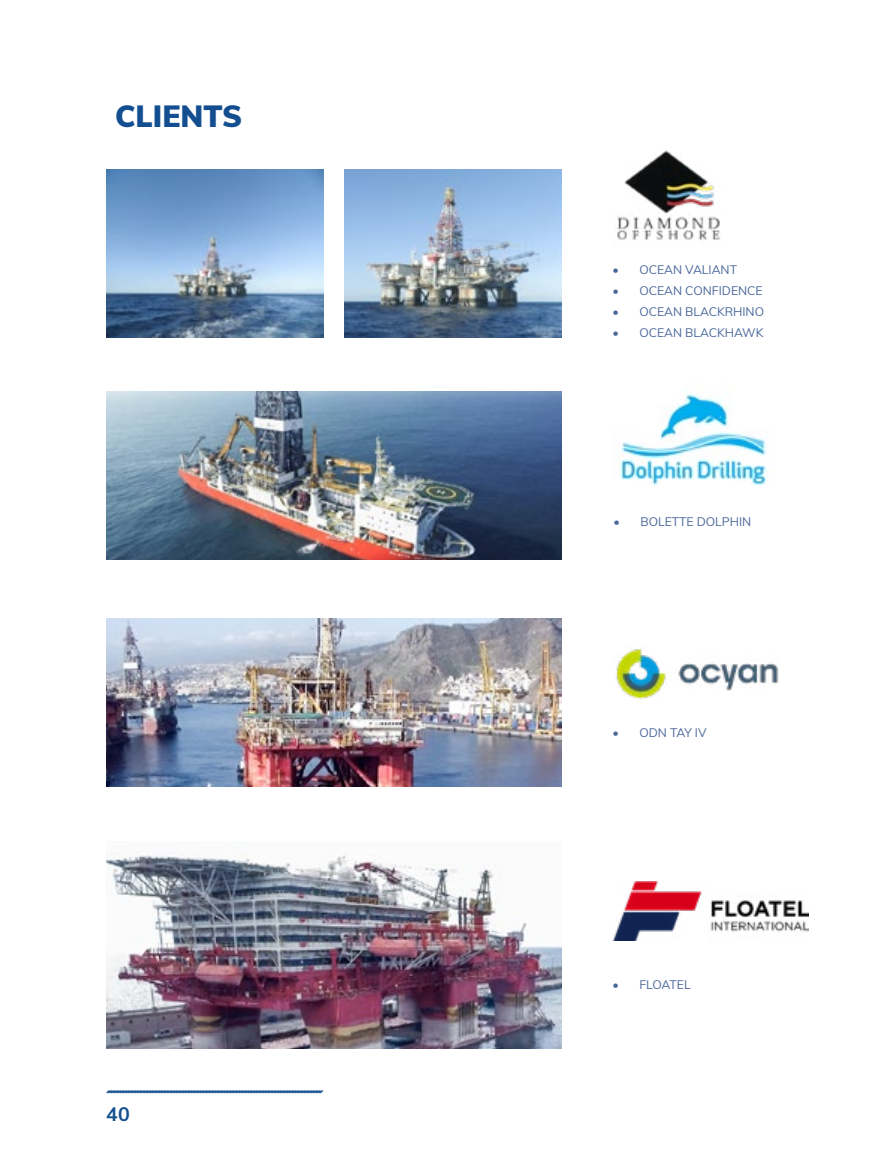
<style>
.page{position:relative;width:893px;height:1166px;background:#fff}
.page>*{position:absolute;margin:0;border:0;box-sizing:border-box;transform-origin:0 0}
.t1{font:900 30px "Muli";color:#134f90}
.t2{font:700 19.5px "Muli";color:#134f90}
.t3{font:12.15px "Muli";color:#49669a}
</style>
<div class="page">
<svg style="left:106px;top:1090px;width:218px;height:3px"></svg>
<img style="left:620px;top:393px;width:147px;height:91px">
<img style="left:617px;top:150px;width:103px;height:91px">
<img style="left:613px;top:881px;width:196px;height:58px">
<img style="left:106px;top:851px;width:455px;height:196px">
<img style="left:106px;top:391px;width:455px;height:168px">
<img style="left:106px;top:169px;width:217px;height:168px">
<img style="left:344px;top:169px;width:217px;height:168px">
<img style="left:106px;top:618px;width:455px;height:168px">
<img style="left:616px;top:648px;width:163px;height:51px">
<h1 class="t1" style="left:115px;top:94px;width:129px">CLIENTS</h1>
<h2 class="t2" style="left:106px;top:1099px;width:25px">40</h2>
<p class="t3" style="left:612px;top:261px;width:126px">• OCEAN VALIANT</p>
<p class="t3" style="left:612px;top:282px;width:152px">• OCEAN CONFIDENCE</p>
<p class="t3" style="left:612px;top:303px;width:153px">• OCEAN BLACKRHINO</p>
<p class="t3" style="left:612px;top:324px;width:153px">• OCEAN BLACKHAWK</p>
<p class="t3" style="left:613px;top:513px;width:139px">• BOLETTE DOLPHIN</p>
<p class="t3" style="left:612px;top:723px;width:96px">• ODN TAY IV</p>
<p class="t3" style="left:612px;top:975px;width:80px">• FLOATEL</p>
</div>
